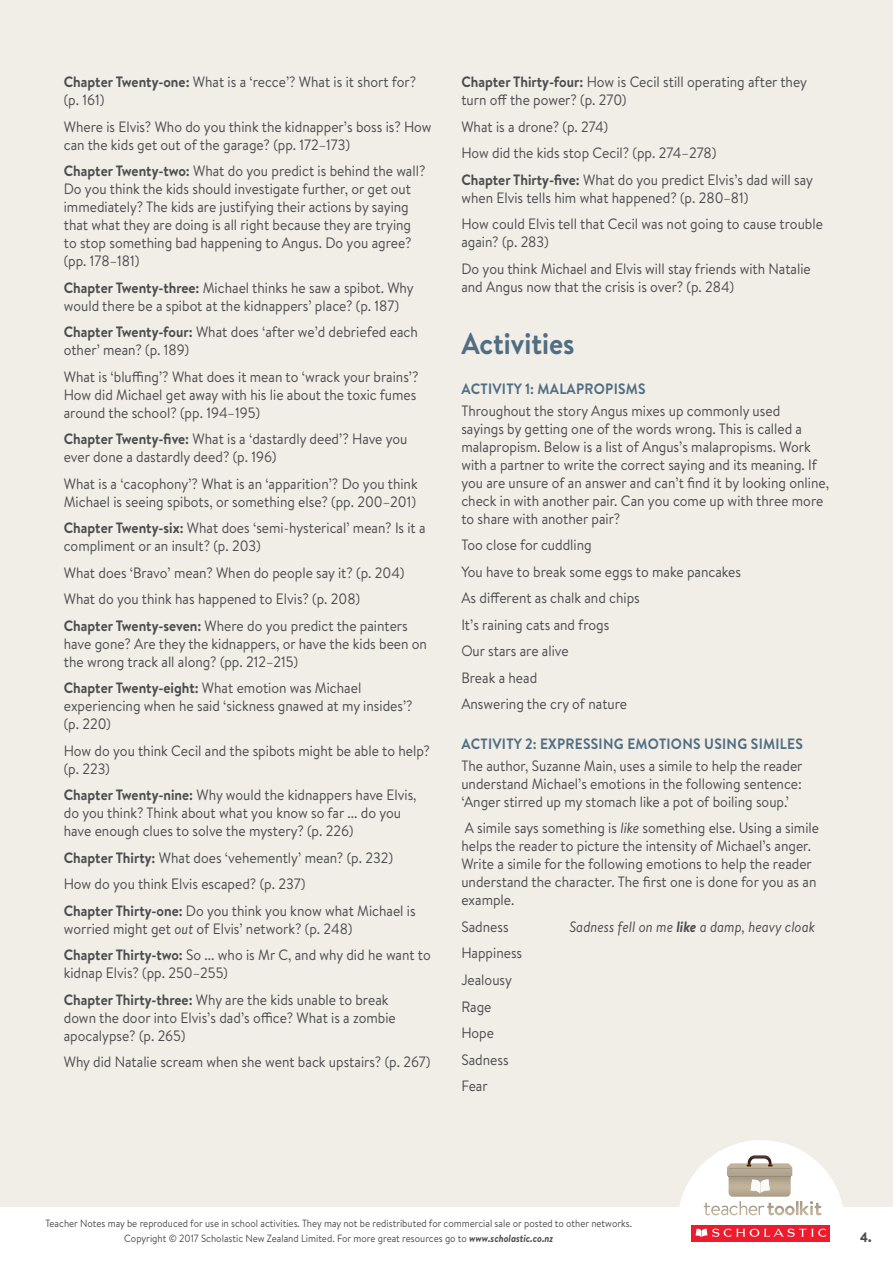
<style>
.page{position:relative;width:893px;height:1263px;background:#f1ede7}
.page>*{position:absolute;margin:0;border:0;box-sizing:border-box;transform-origin:0 0}
.t1{font:700 30px "Brandon Text";color:#506e83;scale:.92 1}
.t2{font:15px/18px "Brandon Text";color:#4b4c4d;scale:.92 1}
.t3{font:700 15px "Brandon Text";letter-spacing:.02em;color:#506e83;scale:.92 1}
.t4{font:italic 15px "Brandon Text";color:#4b4c4d;scale:.92 1}
.t5{font:900 13.5px "Brandon Text";color:#4b4c4d;scale:.92 1}
.t6{font:10.5px/15px "Brandon Text";color:#4b4c4d;text-align:center;scale:.92 1}
.s1{font-weight:700}
.s2{font-style:italic}
.s3{font-weight:700;font-style:italic}
</style>
<div class="page">
<div style="left:0;top:1207px;width:893px;height:56px;background:#fff"></div>
<svg style="left:679px;top:1140px;width:164px;height:102px"></svg>
<p class="t2" style="left:64px;top:72px;width:385px"><span class="s1">Chapter Twenty-one:</span> What is a ‘recce’? What is it short for? (p. 161)</p>
<p class="t2" style="left:64px;top:117px;width:401px">Where is Elvis? Who do you think the kidnapper’s boss is? How can the kids get out of the garage? (pp. 172–173)</p>
<p class="t2" style="left:64px;top:161px;width:395px"><span class="s1">Chapter Twenty-two:</span> What do you predict is behind the wall?<br>Do you think the kids should investigate further, or get out immediately? The kids are justifying their actions by saying that what they are doing is all right because they are trying to stop something bad happening to Angus. Do you agree? (pp. 178–181)</p>
<p class="t2" style="left:64px;top:278px;width:382px"><span class="s1">Chapter Twenty-three:</span> Michael thinks he saw a spibot. Why would there be a spibot at the kidnappers’ place? (p. 187)</p>
<p class="t2" style="left:64px;top:322px;width:386px"><span class="s1">Chapter Twenty-four:</span> What does ‘after we’d debriefed each other’ mean? (p. 189)</p>
<p class="t2" style="left:64px;top:367px;width:387px">What is ‘bluffing’? What does it mean to ‘wrack your brains’?<br>How did Michael get away with his lie about the toxic fumes around the school? (pp. 194–195)</p>
<p class="t2" style="left:64px;top:429px;width:375px"><span class="s1">Chapter Twenty-five:</span> What is a ‘dastardly deed’? Have you ever done a dastardly deed? (p. 196)</p>
<p class="t2" style="left:64px;top:474px;width:386px">What is a ‘cacophony’? What is an ‘apparition’? Do you think<br>Michael is seeing spibots, or something else? (pp. 200–201)</p>
<p class="t2" style="left:64px;top:518px;width:395px"><span class="s1">Chapter Twenty-six:</span> What does ‘semi-hysterical’ mean? Is it a compliment or an insult? (p. 203)</p>
<p class="t2" style="left:64px;top:559px;width:375px;line-height:26.5px">What does ‘Bravo’ mean? When do people say it? (p. 204)<br>What do you think has happened to Elvis? (p. 208)<br><span class="s1">Chapter Twenty-seven:</span> Where do you predict the painters</p>
<p class="t2" style="left:64px;top:634px;width:396px">have gone? Are they the kidnappers, or have the kids been on the wrong track all along? (pp. 212–215)</p>
<p class="t2" style="left:64px;top:678px;width:381px"><span class="s1">Chapter Twenty-eight:</span> What emotion was Michael experiencing when he said ‘sickness gnawed at my insides’? (p. 220)</p>
<p class="t2" style="left:64px;top:741px;width:400px">How do you think Cecil and the spibots might be able to help? (p. 223)</p>
<p class="t2" style="left:64px;top:785px;width:385px"><span class="s1">Chapter Twenty-nine:</span> Why would the kidnappers have Elvis, do you think? Think about what you know so far ... do you have enough clues to solve the mystery? (p. 226)</p>
<p class="t2" style="left:64px;top:844px;width:384px;line-height:26.5px"><span class="s1">Chapter Thirty:</span> What does ‘vehemently’ mean? (p. 232)<br>How do you think Elvis escaped? (p. 237)<br><span class="s1">Chapter Thirty-one:</span> Do you think you know what Michael is</p>
<p class="t2" style="left:64px;top:915px;width:400px;line-height:26.5px">worried might get <span class="s2">out</span> of Elvis’ network? (p. 248)<br><span class="s1">Chapter Thirty-two:</span> So ... who is Mr C, and why did he want to</p>
<p class="t2" style="left:64px;top:959px;width:354px;line-height:26.5px">kidnap Elvis? (pp. 250–255)<br><span class="s1">Chapter Thirty-three:</span> Why are the kids unable to break</p>
<p class="t2" style="left:64px;top:1008px;width:362px">down the door into Elvis’s dad’s office? What is a zombie apocalypse? (p. 265)</p>
<p class="t2" style="left:64px;top:1052px;width:400px">Why did Natalie scream when she went back upstairs? (p. 267)</p>
<p class="t2" style="left:461px;top:72px;width:377px"><span class="s1">Chapter Thirty-four:</span> How is Cecil still operating after they turn off the power? (p. 270)</p>
<p class="t2" style="left:461px;top:113px;width:384px;line-height:26.5px">What is a drone? (p. 274)<br>How did the kids stop Cecil? (pp. 274–278)<br><span class="s1">Chapter Thirty-five:</span> What do you predict Elvis’s dad will say</p>
<p class="t2" style="left:461px;top:184px;width:395px;line-height:26.5px">when Elvis tells him what happened? (p. 280–81)<br>How could Elvis tell that Cecil was not going to cause trouble</p>
<p class="t2" style="left:461px;top:228px;width:381px;line-height:26.5px">again? (p. 283)<br>Do you think Michael and Elvis will stay friends with Natalie</p>
<p class="t2" style="left:461px;top:277px;width:298px">and Angus now that the crisis is over? (p. 284)</p>
<h1 class="t1" style="left:461px;top:323px;width:125px">Activities</h1>
<p class="t3" style="left:461px;top:378px;width:202px">ACTIVITY 1: MALAPROPISMS</p>
<p class="t2" style="left:461px;top:401px;width:401px">Throughout the story Angus mixes up commonly used<br>sayings by getting one of the words wrong. This is called a malapropism. Below is a list of Angus’s malapropisms. Work with a partner to write the correct saying and its meaning. If you are unsure of an answer and can’t find it by looking online, check in with another pair. Can you come up with three more to share with another pair?</p>
<p class="t2" style="left:461px;top:531px;width:306px;line-height:26.5px">Too close for cuddling<br>You have to break some eggs to make pancakes<br>As different as chalk and chips<br>It’s raining cats and frogs<br>Our stars are alive<br>Break a head<br>Answering the cry of nature</p>
<p class="t3" style="left:461px;top:733px;width:373px">ACTIVITY 2: EXPRESSING EMOTIONS USING SIMILES</p>
<p class="t2" style="left:461px;top:756px;width:372px;text-align:justify">The author, Suzanne Main, uses a simile to help the reader understand Michael’s emotions in the following sentence: ‘Anger stirred up my stomach like a pot of boiling soup.’</p>
<p class="t2" style="left:461px;top:819px;width:390px">A simile says something is <span class="s2">like</span> something else. Using a simile helps the reader to picture the intensity of Michael’s anger.<br>Write a simile for the following emotions to help the reader understand the character. The first one is done for you as an example.</p>
<p class="t2" style="left:461px;top:917px;width:53px">Sadness</p>
<p class="t4" style="left:569px;top:916px;width:269px">Sadness fell on me <span class="s1">like</span> a damp, heavy cloak</p>
<p class="t2" style="left:461px;top:939px;width:68px;line-height:26.5px">Happiness<br>Jealousy<br>Rage<br>Hope<br>Sadness<br>Fear</p>
<p class="t6" style="left:45px;top:1215px;width:639px">Teacher Notes may be reproduced for use in school activities. They may not be redistributed for commercial sale or posted to other networks.<br>Copyright © 2017 Scholastic New Zealand Limited. For more great resources go to <span class="s3">www.scholastic.co.nz</span></p>
<p class="t5" style="left:860px;top:1227px;width:14px">4.</p>
</div>
